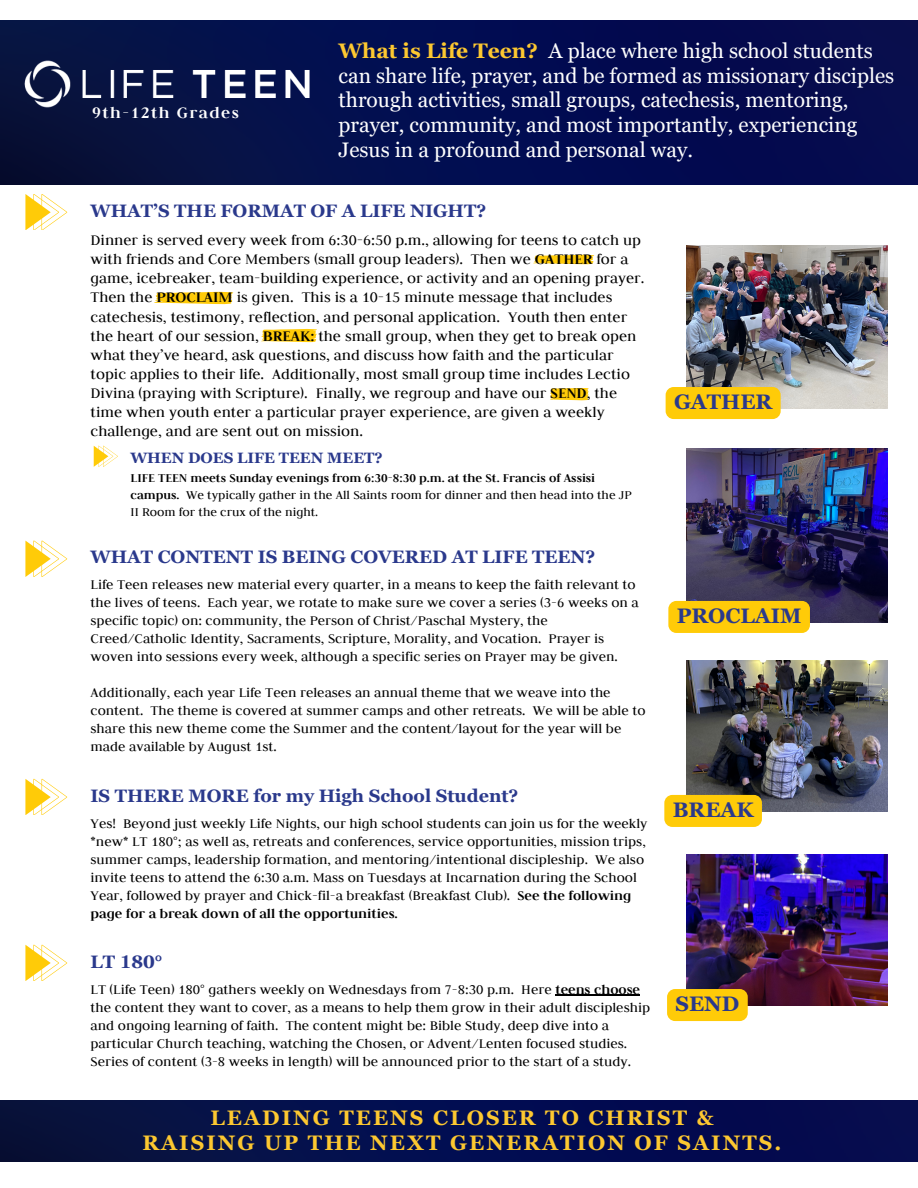
<style>
.page{position:relative;width:918px;height:1188px;background:#fff}
.page>*{position:absolute;margin:0;border:0;box-sizing:border-box;transform-origin:0 0}
.t1{font:21px/24.8px "Georgia Pro";color:#fefefe}
.t2{font:700 21px/24.8px "Georgia Pro";letter-spacing:.1em;color:#fdc830;text-align:center}
.t3{font:700 21px "Georgia Pro";color:#2a398c}
.t4{font:700 18px "Georgia Pro";color:#2a398c}
.t5{font:700 18px "Judson";letter-spacing:.08em;color:#fff}
.t6{font:16.5px/19.2px "Judson";color:#000}
.t7{font:15px/18px "Judson";color:#000}
.t8{font:700 15px "Georgia Pro";color:#2a398c}
.t9{font:13.5px/16.8px "Judson";color:#000}
.s1{font-weight:700;color:#fdc830}
.s2{font-weight:700}
</style>
<div class="page">
<img style="left:0;top:20px;width:918px;height:165px">
<img style="left:0;top:1101px;width:918px;height:60px">
<img style="left:686px;top:245px;width:202px;height:163px">
<img style="left:686px;top:448px;width:202px;height:175px">
<img style="left:686px;top:660px;width:202px;height:151px">
<img style="left:686px;top:855px;width:202px;height:150px">
<svg style="left:533px;top:255px;width:61px;height:10px"></svg>
<div style="left:666px;top:387px;width:115px;height:32px;background:#ffcb08;border-radius:8px"></div>
<svg style="left:154px;top:292px;width:79px;height:12px"></svg>
<svg style="left:550px;top:388px;width:39px;height:12px"></svg>
<svg style="left:261px;top:329px;width:56px;height:13px"></svg>
<svg style="left:25px;top:194px;width:42px;height:36px"></svg>
<svg style="left:25px;top:779px;width:42px;height:36px"></svg>
<svg style="left:94px;top:446px;width:24px;height:21px"></svg>
<img style="left:10px;top:47px;width:315px;height:74px">
<div style="left:668px;top:601px;width:142px;height:32px;background:#ffcb08;border-radius:8px"></div>
<div style="left:664px;top:795px;width:98px;height:32px;background:#ffcb08;border-radius:8px"></div>
<div style="left:667px;top:989px;width:81px;height:32px;background:#ffcb08;border-radius:8px"></div>
<svg style="left:25px;top:541px;width:42px;height:36px"></svg>
<svg style="left:25px;top:945px;width:42px;height:36px"></svg>
<hr style="left:555px;top:995px;width:85px;height:1px;background:#000">
<p class="t5" style="left:92px;top:102px;width:148px">9th-12th Grades</p>
<h6 class="t1" style="left:339px;top:38px;width:557px"><span class="s1">What is Life Teen?</span> A place where high school students can share life, prayer, and be formed as missionary disciples through activities, small groups, catechesis, mentoring, prayer, community, and most importantly, experiencing</h6>
<p class="t1" style="left:339px;top:137px;width:356px">Jesus in a profound and personal way.</p>
<p class="t4" style="left:91px;top:200px;width:397px">WHAT’S THE FORMAT OF A LIFE NIGHT?</p>
<p class="t6" style="left:91px;top:230px;width:555px">Dinner is served every week from 6:30-6:50 p.m., allowing for teens to catch up with friends and Core Members (small group leaders). Then we <span class="s2">GATHER</span> for a game, icebreaker, team-building experience, or activity and an opening prayer.<br>Then the <span class="s2">PROCLAIM</span> is given. This is a 10-15 minute message that includes catechesis, testimony, reflection, and personal application. Youth then enter the heart of our session, <span class="s2">BREAK:</span> the small group, when they get to break open what they’ve heard, ask questions, and discuss how faith and the particular topic applies to their life. Additionally, most small group time includes Lectio Divina (praying with Scripture). Finally, we regroup and have our <span class="s2">SEND</span>, the time when youth enter a particular prayer experience, are given a weekly challenge, and are sent out on mission.</p>
<p class="t8" style="left:130px;top:449px;width:254px">WHEN DOES LIFE TEEN MEET?</p>
<p class="t9" style="left:131px;top:469px;width:503px"><span class="s2">LIFE TEEN meets Sunday evenings from 6:30-8:30 p.m. at the St. Francis of Assisi campus.</span> We typically gather in the All Saints room for dinner and then head into the JP<br>II Room for the crux of the night.</p>
<h3 class="t4" style="left:91px;top:547px;width:506px">WHAT CONTENT IS BEING COVERED AT LIFE TEEN?</h3>
<p class="t7" style="left:91px;top:576px;width:550px">Life Teen releases new material every quarter, in a means to keep the faith relevant to the lives of teens. Each year, we rotate to make sure we cover a series (3-6 weeks on a specific topic) on: community, the Person of Christ/Paschal Mystery, the Creed/Catholic Identity, Sacraments, Scripture, Morality, and Vocation. Prayer is woven into sessions every week, although a specific series on Prayer may be given.</p>
<p class="t7" style="left:91px;top:684px;width:556px">Additionally, each year Life Teen releases an annual theme that we weave into the content. The theme is covered at summer camps and other retreats. We will be able to share this new theme come the Summer and the content/layout for the year will be made available by August 1st.</p>
<h1 class="t4" style="left:91px;top:785px;width:429px">IS THERE MORE for my High School Student?</h1>
<p class="t7" style="left:91px;top:814px;width:558px">Yes! Beyond just weekly Life Nights, our high school students can join us for the weekly *new* LT 180°; as well as, retreats and conferences, service opportunities, mission trips, summer camps, leadership formation, and mentoring/intentional discipleship. We also invite teens to attend the 6:30 a.m. Mass on Tuesdays at Incarnation during the School Year, followed by prayer and Chick-fil-a breakfast (Breakfast Club). <span class="s2">See the following page for a break down of all the opportunities.</span></p>
<h4 class="t4" style="left:91px;top:951px;width:73px">LT 180°</h4>
<p class="t7" style="left:91px;top:980px;width:561px">LT (Life Teen) 180° gathers weekly on Wednesdays from 7-8:30 p.m. Here <span class="s2">teens choose </span>the content they want to cover, as a means to help them grow in their adult discipleship and ongoing learning of faith. The content might be: Bible Study, deep dive into a particular Church teaching, watching the Chosen, or Advent/Lenten focused studies.</p>
<h3 class="t7" style="left:91px;top:1052px;width:542px">Series of content (3-8 weeks in length) will be announced prior to the start of a study.</h3>
<h5 class="t3" style="left:674px;top:390px;width:100px">GATHER</h5>
<p class="t3" style="left:677px;top:604px;width:126px">PROCLAIM</p>
<p class="t3" style="left:673px;top:798px;width:82px">BREAK</p>
<p class="t3" style="left:675px;top:992px;width:65px">SEND</p>
<p class="t2" style="left:142px;top:1106px;width:641px">LEADING TEENS CLOSER TO CHRIST &amp;<br>RAISING UP THE NEXT GENERATION OF SAINTS.</p>
</div>
